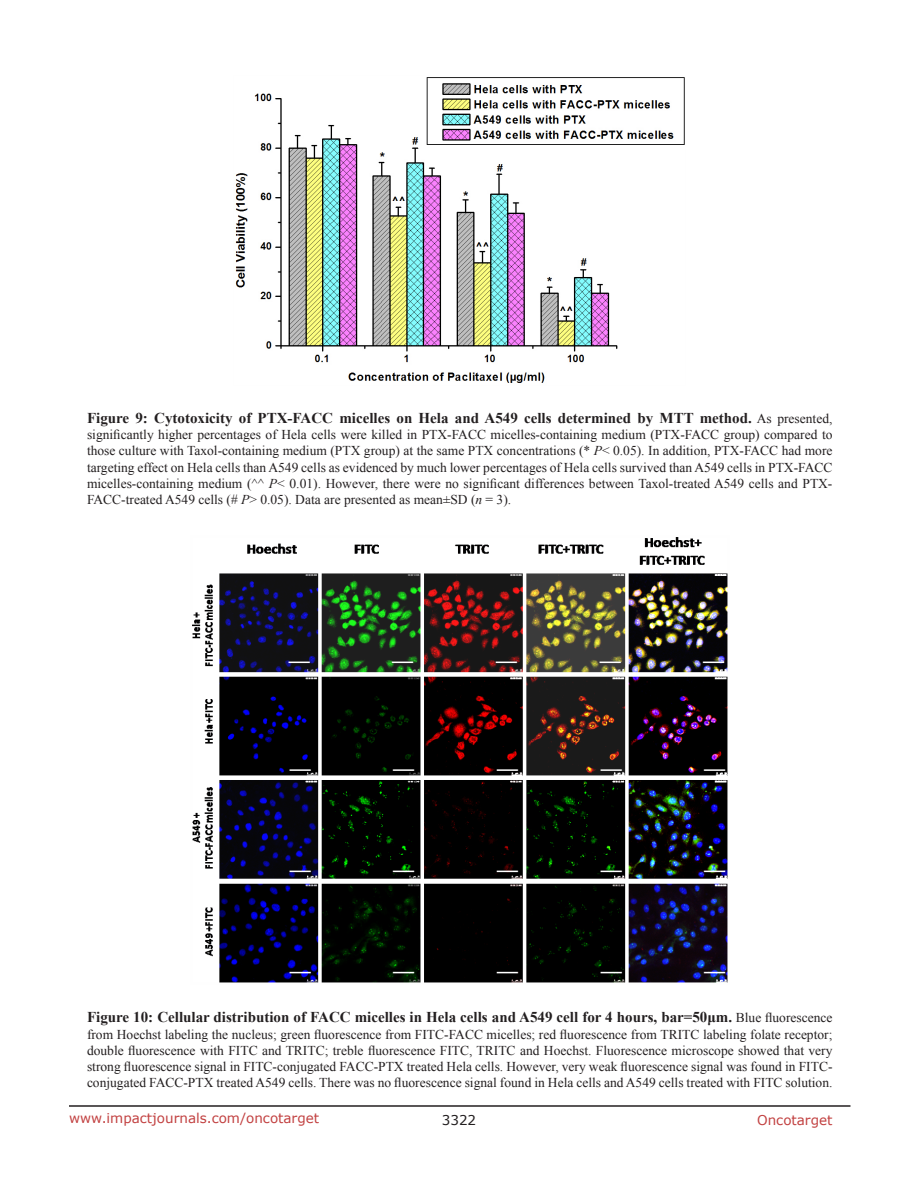
<style>
.page{position:relative;width:918px;height:1188px;background:#fff}
.page>*{position:absolute;margin:0;border:0;box-sizing:border-box;transform-origin:0 0}
.figuretext{font:700 15px "Times New Roman";color:#231f20}
.figuretext-2{font:13.5px/16.2px "Times New Roman";color:#231f20;text-align:justify}
.t1{font:13.5px "Verdana";color:#c24141}
.t2{font:13.5px "Verdana";color:#231f20}
.s1{font-weight:400;font-size:13.5px}
.s2{font-style:italic}
</style>
<div class="page">
<hr style="left:69px;top:1105px;width:781px;height:2px;background:#231f20">
<img style="left:192px;top:537px;width:536px;height:446px">
<img style="left:235px;top:77px;width:450px;height:306px">
<p class="figuretext" style="left:87px;top:408px;width:747px">Figure 9: Cytotoxicity of PTX-FACC micelles on Hela and A549 cells determined by MTT method. <span class="s1">As presented,</span></p>
<p class="figuretext-2" style="left:87px;top:426px;width:747px">significantly higher percentages of Hela cells were killed in PTX-FACC micelles-containing medium (PTX-FACC group) compared to those culture with Taxol-containing medium (PTX group) at the same PTX concentrations (* <span class="s2">P</span>&lt; 0.05). In addition, PTX-FACC had more targeting effect on Hela cells than A549 cells as evidenced by much lower percentages of Hela cells survived than A549 cells in PTX-FACC micelles-containing medium (^^ <span class="s2">P</span>&lt; 0.01). However, there were no significant differences between Taxol-treated A549 cells and PTX-FACC-treated A549 cells (# <span class="s2">P</span>&gt; 0.05). Data are presented as mean±SD (<span class="s2">n</span> = 3).</p>
<p class="figuretext" style="left:87px;top:1007px;width:747px">Figure 10: Cellular distribution of FACC micelles in Hela cells and A549 cell for 4 hours, bar=50μm. <span class="s1">Blue fluorescence</span></p>
<p class="figuretext-2" style="left:87px;top:1026px;width:747px">from Hoechst labeling the nucleus; green fluorescence from FITC-FACC micelles; red fluorescence from TRITC labeling folate receptor; double fluorescence with FITC and TRITC; treble fluorescence FITC, TRITC and Hoechst. Fluorescence microscope showed that very strong fluorescence signal in FITC-conjugated FACC-PTX treated Hela cells. However, very weak fluorescence signal was found in FITC&shy;conjugated FACC-PTX treated A549 cells. There was no fluorescence signal found in Hela cells and A549 cells treated with FITC solution.</p>
<p class="t1" style="left:69px;top:1109px;width:252px">www.impactjournals.com/oncotarget</p>
<p class="t2" style="left:442px;top:1111px;width:36px">3322</p>
<p class="t1" style="left:757px;top:1111px;width:77px">Oncotarget</p>
</div>
